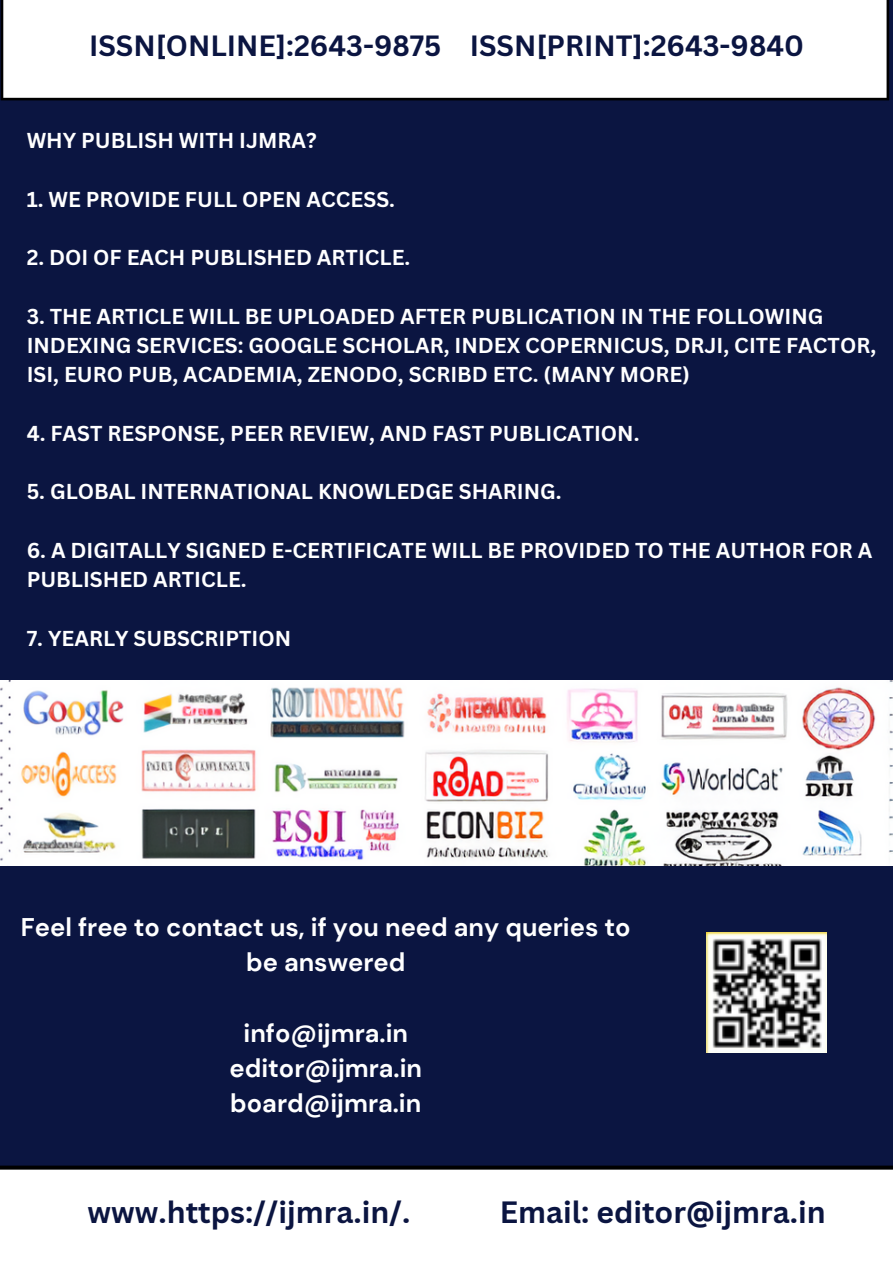
<style>
.page{position:relative;width:893px;height:1264px;background:#fff}
.page>*{position:absolute;margin:0;border:0;box-sizing:border-box;transform-origin:0 0}
.t1{font:700 30px "Canva Sans";color:#0b1541}
.t2{font:700 28.5px "Canva Sans";color:#0b1541}
.t3{font:700 25.5px/35.1px "DM Sans";color:#fff;text-align:center}
.t4{font:700 21px/29.2px "Canva Sans";color:#fff}
</style>
<div class="page">
<div style="left:0;top:0;width:892px;height:1263px;background:#0b1541"></div>
<div style="left:1px;top:0;width:888px;height:100px;background:#fff"></div>
<div style="left:0;top:1165px;width:892px;height:98px;background:#fff"></div>
<img style="left:707px;top:932px;width:119px;height:119px">
<img style="left:0;top:680px;width:892px;height:185px">
<p class="t2" style="left:89px;top:26px;width:354px">ISSN[ONLINE]:2643-9875</p>
<p class="t2" style="left:469px;top:26px;width:336px">ISSN[PRINT]:2643-9840</p>
<p class="t4" style="left:27px;top:125px;width:292px">WHY PUBLISH WITH IJMRA?</p>
<p class="t4" style="left:27px;top:184px;width:370px">1. WE PROVIDE FULL OPEN ACCESS.</p>
<p class="t4" style="left:27px;top:242px;width:385px">2. DOI OF EACH PUBLISHED ARTICLE.</p>
<p class="t4" style="left:27px;top:301px;width:850px">3. THE ARTICLE WILL BE UPLOADED AFTER PUBLICATION IN THE FOLLOWING<br>INDEXING SERVICES: GOOGLE SCHOLAR, INDEX COPERNICUS, DRJI, CITE FACTOR,<br>ISI, EURO PUB, ACADEMIA, ZENODO, SCRIBD ETC. (MANY MORE)</p>
<p class="t4" style="left:27px;top:418px;width:614px">4. FAST RESPONSE, PEER REVIEW, AND FAST PUBLICATION.</p>
<p class="t4" style="left:27px;top:476px;width:536px">5. GLOBAL INTERNATIONAL KNOWLEDGE SHARING.</p>
<p class="t4" style="left:27px;top:535px;width:847px">6. A DIGITALLY SIGNED E-CERTIFICATE WILL BE PROVIDED TO THE AUTHOR FOR A<br>PUBLISHED ARTICLE.</p>
<p class="t4" style="left:27px;top:623px;width:266px">7. YEARLY SUBSCRIPTION</p>
<p class="t3" style="left:21px;top:910px;width:611px">Feel free to contact us, if you need any queries to be answered</p>
<p class="t3" style="left:243px;top:1015px;width:166px">info@ijmra.in</p>
<p class="t3" style="left:229px;top:1050px;width:194px">editor@ijmra.in</p>
<p class="t3" style="left:230px;top:1085px;width:192px">board@ijmra.in</p>
<p class="t1" style="left:88px;top:1190px;width:324px">www.https://ijmra.in/.</p>
<p class="t1" style="left:499px;top:1190px;width:327px">Email: editor@ijmra.in</p>
</div>
